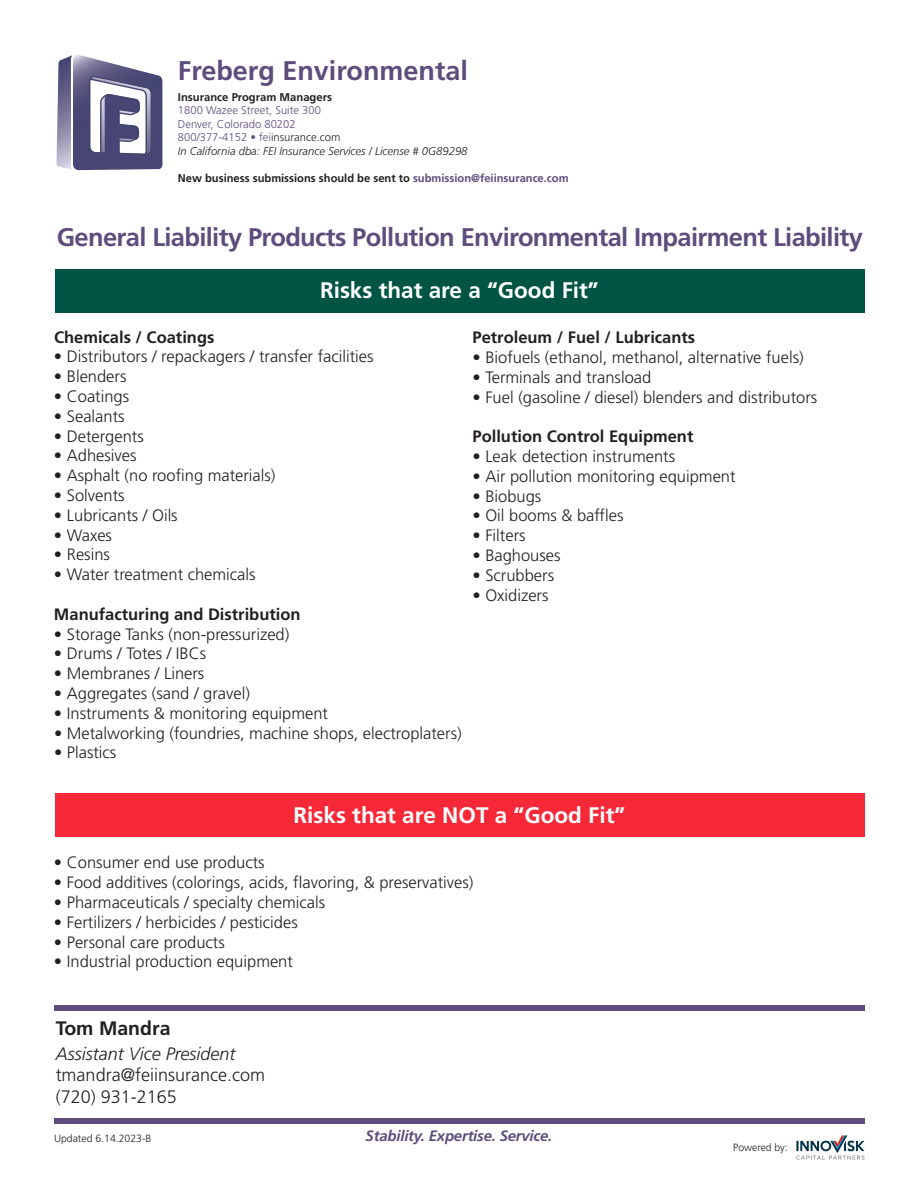
<style>
.page{position:relative;width:918px;height:1188px;background:#fff}
.page>*{position:absolute;margin:0;border:0;box-sizing:border-box;transform-origin:0 0}
.t1{font:700 27px "Frutiger";color:#5d4d7c}
.t2{font:700 25.5px "Frutiger";letter-spacing:-.025em;color:#5d4d7c}
.t3{font:700 22.5px "Frutiger";color:#fff}
.t4{font:700 19.5px "Frutiger";color:#231f20}
.t5{font:300 18px/21.6px "Frutiger";color:#231f20}
.t6{font:italic 300 18px "Frutiger";color:#231f20}
.t7{font:300 16.5px "Frutiger";color:#231f20}
.t8{font:700 16.5px "Frutiger";color:#231f20}
.t9{font:italic 700 15px "Frutiger";letter-spacing:-.015em;color:#5d4d7c}
.t10{font:300 11.25px/13.5px "Frutiger";color:#5d4d7c}
.t11{font:700 11.25px "Frutiger";color:#231f20}
.t12{font:300 10.5px "Frutiger";color:#231f20}
.s1{color:#231f20}
.s2{font-style:italic;color:#231f20}
.s3{color:#5d4d7c}
</style>
<div class="page">
<div style="left:54px;top:1118px;width:811px;height:5px;background:#5d4d7c"></div>
<img style="left:796px;top:1135px;width:69px;height:25px">
<svg style="left:57px;top:55px;width:105px;height:115px"></svg>
<div style="left:55px;top:269px;width:810px;height:43px;background:#005443"></div>
<div style="left:55px;top:793px;width:810px;height:43px;background:#f72938"></div>
<div style="left:54px;top:1005px;width:811px;height:5px;background:#5d4d7c"></div>
<h1 class="t1" style="left:178px;top:60px;width:292px">Freberg Environmental</h1>
<p class="t11" style="left:178px;top:92px;width:156px">Insurance Program Managers</p>
<p class="t10" style="left:178px;top:104px;width:291px">1800 Wazee Street, Suite 300<br>Denver, Colorado 80202<br>800/377-4152 • fei<span class="s1">insurance.com<br></span><span class="s2">In California dba: FEI Insurance Services / License # 0G89298</span></p>
<p class="t11" style="left:178px;top:173px;width:392px">New business submissions should be sent to <span class="s3">submission@feiinsurance.com</span></p>
<h2 class="t2" style="left:57px;top:227px;width:808px">General Liability Products Pollution Environmental Impairment Liability</h2>
<h3 class="t3" style="left:320px;top:282px;width:280px">Risks that are a “Good Fit”</h3>
<p class="t8" style="left:54px;top:330px;width:162px">Chemicals / Coatings</p>
<p class="t7" style="left:54px;top:350px;width:321px">• Distributors / repackagers / transfer facilities</p>
<p class="t7" style="left:54px;top:370px;width:74px">• Blenders</p>
<p class="t7" style="left:54px;top:390px;width:77px">• Coatings</p>
<p class="t7" style="left:54px;top:409px;width:72px">• Sealants</p>
<p class="t7" style="left:54px;top:429px;width:91px">• Detergents</p>
<p class="t7" style="left:54px;top:449px;width:84px">• Adhesives</p>
<p class="t7" style="left:54px;top:469px;width:223px">• Asphalt (no roofing materials)</p>
<p class="t7" style="left:54px;top:489px;width:72px">• Solvents</p>
<p class="t7" style="left:54px;top:508px;width:125px">• Lubricants / Oils</p>
<p class="t7" style="left:54px;top:528px;width:60px">• Waxes</p>
<p class="t7" style="left:54px;top:548px;width:57px">• Resins</p>
<p class="t7" style="left:54px;top:568px;width:203px">• Water treatment chemicals</p>
<p class="t8" style="left:54px;top:607px;width:248px">Manufacturing and Distribution</p>
<p class="t7" style="left:54px;top:627px;width:237px">• Storage Tanks (non-pressurized)</p>
<p class="t7" style="left:54px;top:647px;width:154px">• Drums / Totes / IBCs</p>
<p class="t7" style="left:54px;top:667px;width:152px">• Membranes / Liners</p>
<p class="t7" style="left:54px;top:687px;width:197px">• Aggregates (sand / gravel)</p>
<p class="t7" style="left:54px;top:706px;width:276px">• Instruments &amp; monitoring equipment</p>
<p class="t7" style="left:54px;top:726px;width:409px">• Metalworking (foundries, machine shops, electroplaters)</p>
<p class="t7" style="left:54px;top:746px;width:64px">• Plastics</p>
<p class="t8" style="left:473px;top:331px;width:224px">Petroleum / Fuel / Lubricants</p>
<p class="t7" style="left:473px;top:351px;width:333px">• Biofuels (ethanol, methanol, alternative fuels)</p>
<p class="t7" style="left:473px;top:370px;width:180px">• Terminals and transload</p>
<p class="t7" style="left:473px;top:390px;width:346px">• Fuel (gasoline / diesel) blenders and distributors</p>
<p class="t8" style="left:473px;top:430px;width:222px">Pollution Control Equipment</p>
<p class="t7" style="left:473px;top:450px;width:204px">• Leak detection instruments</p>
<p class="t7" style="left:473px;top:469px;width:265px">• Air pollution monitoring equipment</p>
<p class="t7" style="left:473px;top:489px;width:70px">• Biobugs</p>
<p class="t7" style="left:473px;top:509px;width:152px">• Oil booms &amp; baffles</p>
<p class="t7" style="left:473px;top:529px;width:55px">• Filters</p>
<p class="t7" style="left:473px;top:549px;width:90px">• Baghouses</p>
<p class="t7" style="left:473px;top:568px;width:83px">• Scrubbers</p>
<p class="t7" style="left:473px;top:588px;width:78px">• Oxidizers</p>
<h3 class="t3" style="left:294px;top:806px;width:333px">Risks that are NOT a “Good Fit”</h3>
<p class="t7" style="left:54px;top:856px;width:212px">• Consumer end use products</p>
<p class="t7" style="left:54px;top:876px;width:421px">• Food additives (colorings, acids, flavoring, &amp; preservatives)</p>
<p class="t7" style="left:54px;top:896px;width:273px">• Pharmaceuticals / specialty chemicals</p>
<p class="t7" style="left:54px;top:915px;width:245px">• Fertilizers / herbicides / pesticides</p>
<p class="t7" style="left:54px;top:935px;width:172px">• Personal care products</p>
<p class="t7" style="left:54px;top:955px;width:241px">• Industrial production equipment</p>
<p class="t4" style="left:56px;top:1020px;width:116px">Tom Mandra</p>
<p class="t6" style="left:56px;top:1046px;width:181px">Assistant Vice President</p>
<p class="t5" style="left:56px;top:1065px;width:211px">tmandra@feiinsurance.com (720) 931-2165</p>
<p class="t12" style="left:54px;top:1134px;width:99px">Updated 6.14.2023-B</p>
<p class="t9" style="left:366px;top:1130px;width:188px">Stability. Expertise. Service.</p>
<p class="t12" style="left:733px;top:1143px;width:56px">Powered by:</p>
</div>
